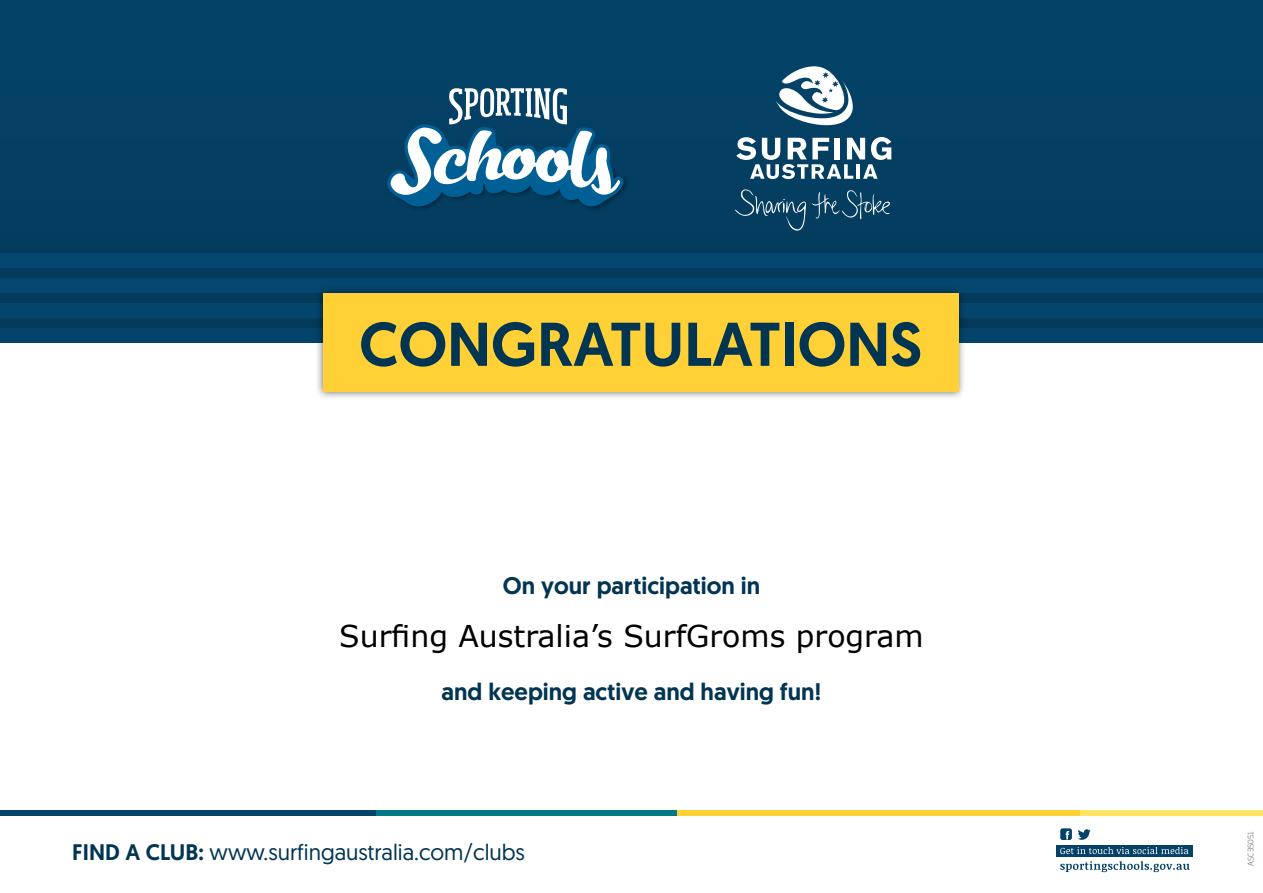
<style>
.page{position:relative;width:1263px;height:893px;background:#fff}
.page>*{position:absolute;margin:0;border:0;box-sizing:border-box;transform-origin:0 0}
.t1{font:500 61.65px "Geomanist";color:#023552}
.t2{font:30px "Verdana";color:#000}
.t3{font:500 24px "Geomanist";color:#023552}
.t4{font:22.5px "Geomanist";color:#023552}
.t5{font:300 7.5px "Soho Gothic Std";color:#67767e}
.s1{font-weight:500}
</style>
<div class="page">
<div style="left:0;top:0;width:1263px;height:343px;background:#044064"></div>
<div style="left:0;top:254px;width:1263px;height:14px;background:#04476f"></div>
<div style="left:0;top:279px;width:1263px;height:14px;background:#04466e"></div>
<div style="left:0;top:303px;width:1263px;height:15px;background:#04456c"></div>
<div style="left:0;top:328px;width:1263px;height:15px;background:#04446a"></div>
<div style="left:386px;top:167px;width:244px;height:46px;background:#043d60"></div>
<svg style="left:387px;top:88px;width:236px;height:118px"></svg>
<div style="left:315px;top:285px;width:651px;height:115px;background:#000;opacity:.55"></div>
<div style="left:323px;top:293px;width:635px;height:99px;background:#ffd136"></div>
<div style="left:0;top:810px;width:376px;height:6px;background:#044267"></div>
<div style="left:376px;top:810px;width:301px;height:6px;background:#007887"></div>
<div style="left:711px;top:810px;width:552px;height:6px;background:#ffe463"></div>
<div style="left:677px;top:810px;width:403px;height:6px;background:#ffd136"></div>
<div style="left:1057px;top:845px;width:136px;height:11px;background:#044267"></div>
<svg style="left:1060px;top:847px;width:128px;height:7px"></svg>
<svg style="left:1060px;top:861px;width:130px;height:11px"></svg>
<svg style="left:1078px;top:829px;width:13px;height:11px"></svg>
<svg style="left:1060px;top:828px;width:12px;height:12px"></svg>
<svg style="left:736px;top:137px;width:155px;height:42px"></svg>
<svg style="left:776px;top:66px;width:77px;height:59px"></svg>
<svg style="left:735px;top:189px;width:155px;height:42px"></svg>
<h1 class="t1" style="left:359px;top:303px;width:564px">CONGRATULATIONS</h1>
<p class="t3" style="left:503px;top:569px;width:259px">On your participation in</p>
<p class="t2" style="left:339px;top:617px;width:586px">Surfing Australia’s SurfGroms program</p>
<p class="t3" style="left:441px;top:676px;width:381px">and keeping active and having fun!</p>
<p class="t4" style="left:72px;top:838px;width:454px"><span class="s1">FIND A CLUB:</span> www.surfingaustralia.com/clubs</p>
<p class="t5" style="left:1246px;top:865px;width:36px;rotate:-90deg">ASC35051</p>
</div>
